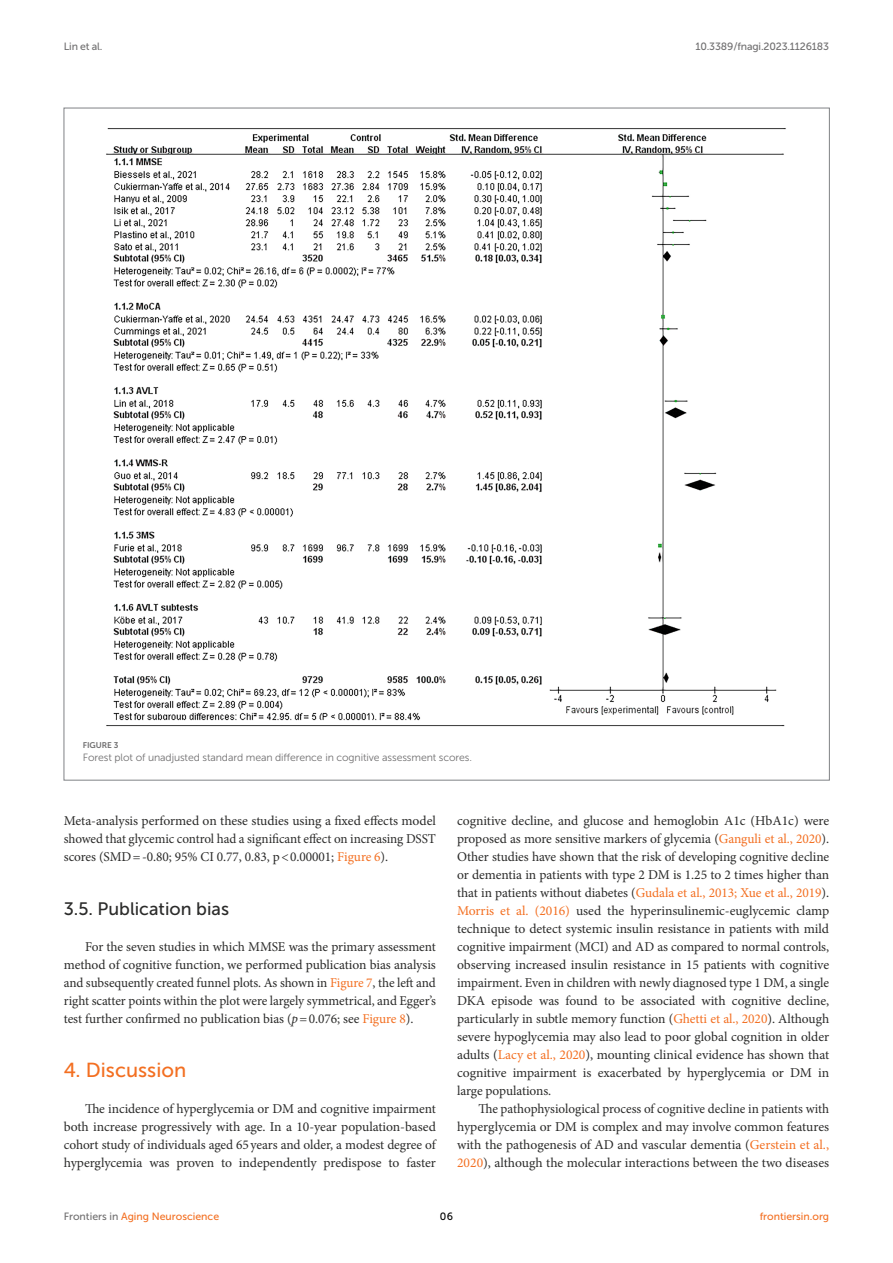
<style>
.page{position:relative;width:893px;height:1263px;background:#fff}
.page>*{position:absolute;margin:0;border:0;box-sizing:border-box;transform-origin:0 0}
.HEAD_1{font:20.25px "Museo Sans 500";color:#f36f21}
.HEAD_2{font:18px "Museo Sans 500";color:#2b2b2a}
.TEXT_FLUSH{font:13.5px/18px "Minion Pro";letter-spacing:-.005em;color:#2b2b2a;text-align:justify}
.TEXT{font:13.5px/18px "Minion Pro";color:#2b2b2a;text-align:justify}
.FIG_LEG{font:10.5px "Museo Sans 300";letter-spacing:-.01em;color:#706f70}
.t1{font:10.5px "Museo Sans 500";color:#f36f21}
.t2{font:10.5px "Museo Sans 500";letter-spacing:-.015em;color:#706f70}
.t3{font:10.5px "Museo Sans 500";color:#000}
.FIG_HD{font:8.25px "Museo Sans 700";letter-spacing:-.01em;color:#706f70}
.s1{color:#f36f21}
.s2{font-style:italic}
.s3{color:#706f70}
</style>
<div class="page">
<img style="left:106px;top:128px;width:680px;height:599px">
<p class="t2" style="left:64px;top:41px;width:40px">Lin et al.</p>
<p class="t2" style="left:695px;top:41px;width:135px">10.3389/fnagi.2023.1126183</p>
<p class="FIG_HD" style="left:83px;top:740px;width:37px">FIGURE 3</p>
<p class="FIG_LEG" style="left:83px;top:752px;width:391px">Forest plot of unadjusted standard mean difference in cognitive assessment scores.</p>
<p class="TEXT_FLUSH" style="left:64px;top:812px;width:374px">Meta-analysis performed on these studies using a fixed effects model showed that glycemic control had a significant effect on increasing DSST scores (SMD=-0.80; 95% CI 0.77, 0.83, p&lt;0.00001; <span class="s1">Figure 6</span>).</p>
<p class="HEAD_2" style="left:64px;top:899px;width:167px">3.5. Publication bias</p>
<p class="TEXT_FLUSH" style="left:64px;top:938px;width:374px;text-indent:21px">For the seven studies in which MMSE was the primary assessment method of cognitive function, we performed publication bias analysis and subsequently created funnel plots. As shown in <span class="s1">Figure 7</span>, the left and right scatter points within the plot were largely symmetrical, and Egger’s test further confirmed no publication bias (<span class="s2">p</span>=0.076; see <span class="s1">Figure 8</span>).</p>
<p class="HEAD_1" style="left:64px;top:1059px;width:124px">4. Discussion</p>
<p class="TEXT_FLUSH" style="left:64px;top:1100px;width:374px;text-indent:21px">The incidence of hyperglycemia or DM and cognitive impairment both increase progressively with age. In a 10-year population-based cohort study of individuals aged 65years and older, a modest degree of hyperglycemia was proven to independently predispose to faster</p>
<p class="TEXT_FLUSH" style="left:457px;top:812px;width:374px">cognitive decline, and glucose and hemoglobin A1c (HbA1c) were proposed as more sensitive markers of glycemia (<span class="s1">Ganguli et al., 2020</span>).<br>Other studies have shown that the risk of developing cognitive decline or dementia in patients with type 2 DM is 1.25 to 2 times higher than that in patients without diabetes (<span class="s1">Gudala et al., 2013; Xue et al., 2019</span>).<br><span class="s1">Morris et al. (2016)</span> used the hyperinsulinemic-euglycemic clamp technique to detect systemic insulin resistance in patients with mild cognitive impairment (MCI) and AD as compared to normal controls, observing increased insulin resistance in 15 patients with cognitive impairment. Even in children with newly diagnosed type 1 DM, a single DKA episode was found to be associated with cognitive decline, particularly in subtle memory function (<span class="s1">Ghetti et al., 2020</span>). Although severe hypoglycemia may also lead to poor global cognition in older adults (<span class="s1">Lacy et al., 2020</span>), mounting clinical evidence has shown that cognitive impairment is exacerbated by hyperglycemia or DM in large populations.</p>
<p class="TEXT" style="left:457px;top:1100px;width:374px;text-indent:21px">The pathophysiological process of cognitive decline in patients with hyperglycemia or DM is complex and may involve common features with the pathogenesis of AD and vascular dementia (<span class="s1">Gerstein et al., 2020</span>), although the molecular interactions between the two diseases</p>
<p class="t1" style="left:64px;top:1211px;width:157px"><span class="s3">Frontiers in</span> Aging Neuroscience</p>
<p class="t3" style="left:440px;top:1211px;width:15px">06</p>
<p class="t1" style="left:760px;top:1211px;width:71px">frontiersin.org</p>
</div>
